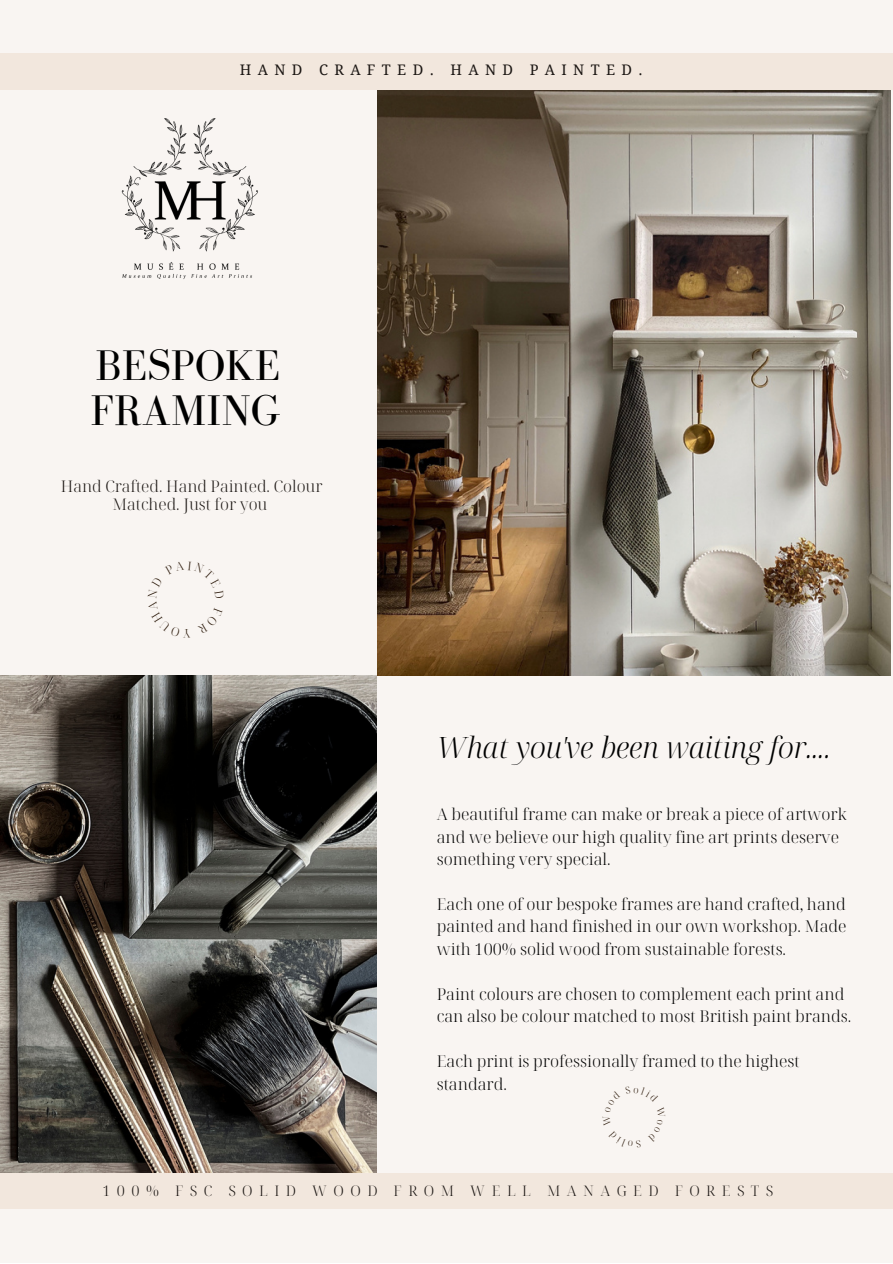
<style>
.page{position:relative;width:893px;height:1264px;background:#fff}
.page>*{position:absolute;margin:0;border:0;box-sizing:border-box;transform-origin:0 0}
.t1{font:44.1px/45.2px "Bodoni FLF";color:#000}
.t2{font:italic 300 29.4px "Noto Serif Display";color:#000}
.t3{font:300 16.2px/22.5px "Noto Serif Display";color:#000}
.t4{font:300 16.05px/18px "Noto Serif Display";color:#1b1613;text-align:center}
.t5{font:300 14.55px "Noto Serif Display";letter-spacing:.44em;color:#1b1613}
.t6{font:14.55px "Droid Serif";letter-spacing:.44em;color:#1b1613}
</style>
<div class="page">
<div style="left:0;top:0;width:892px;height:1262px;background:#f9f5f2"></div>
<img style="left:377px;top:89px;width:513px;height:586px">
<div style="left:0;top:54px;width:892px;height:35px;background:#f2e7dd"></div>
<img style="left:0;top:676px;width:377px;height:496px">
<div style="left:0;top:1172px;width:892px;height:36px;background:#f2e7dd"></div>
<img style="left:81px;top:89px;width:221px;height:190px">
<p class="t6" style="left:240px;top:62px;width:404px">HAND CRAFTED. HAND PAINTED.</p>
<h1 class="t1" style="left:90px;top:342px;width:192px">BESPOKE<br>FRAMING</h1>
<p class="t4" style="left:61px;top:476px;width:263px">Hand Crafted. Hand Painted. Colour<br>Matched. Just for you</p>
<h2 class="t2" style="left:436px;top:727px;width:395px">What you've been waiting for....</h2>
<p class="t3" style="left:436px;top:802px;width:411px">A beautiful frame can make or break a piece of artwork and we believe our high quality fine art prints deserve something very special.</p>
<p class="t3" style="left:436px;top:892px;width:411px;text-align:justify">Each one of our bespoke frames are hand crafted, hand painted and hand finished in our own workshop. Made with 100% solid wood from sustainable forests.</p>
<p class="t3" style="left:436px;top:982px;width:416px">Paint colours are chosen to complement each print and can also be colour matched to most British paint brands.</p>
<p class="t3" style="left:436px;top:1049px;width:364px">Each print is professionally framed to the highest standard.</p>
<p class="t5" style="left:102px;top:1180px;width:672px">100% FSC SOLID WOOD FROM WELL MANAGED FORESTS</p>
</div>
